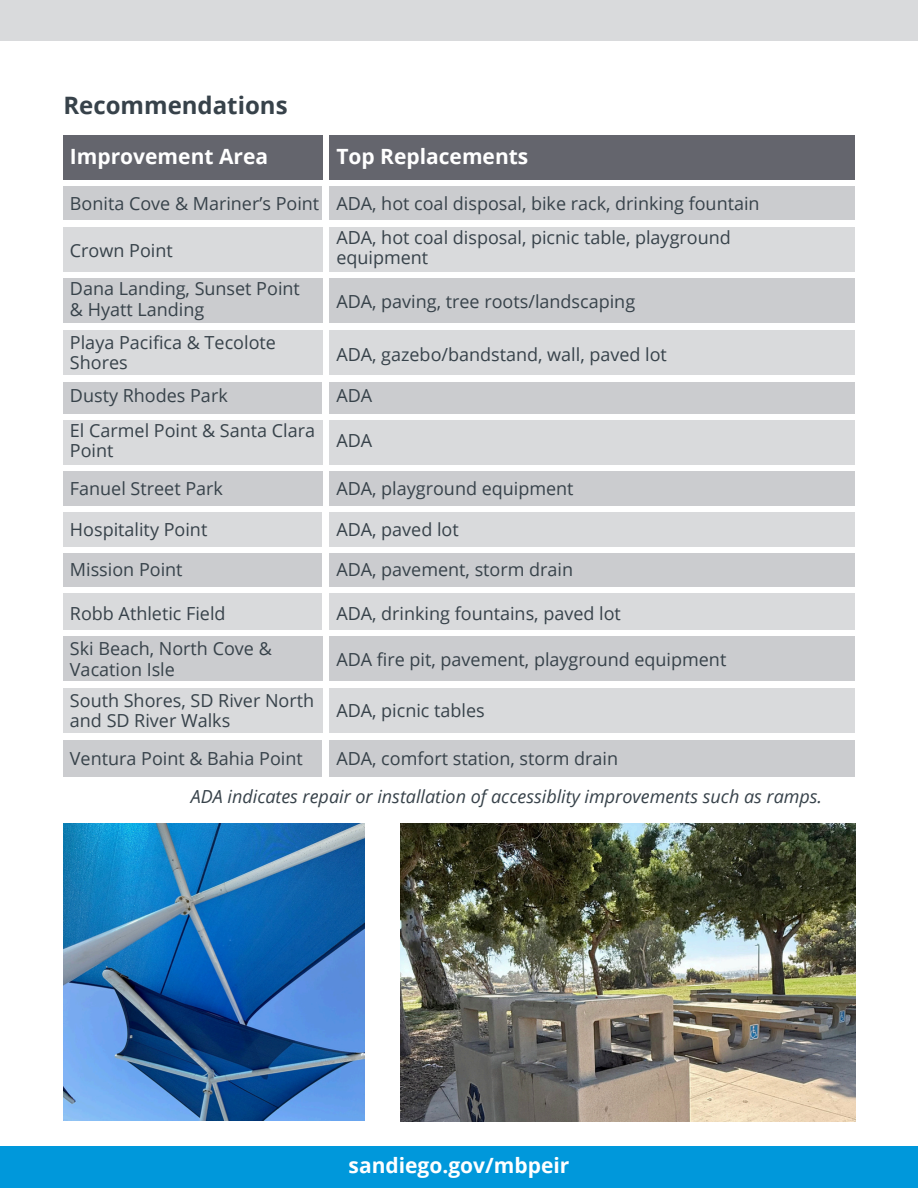
<style>
.page{position:relative;width:918px;height:1188px;background:#fff}
.page>*{position:absolute;margin:0;border:0;box-sizing:border-box;transform-origin:0 0}
.t1{font:700 24px "Open Sans";color:#37424a}
.t2{font:700 21px "Open Sans";color:#fff}
.t3{font:18px/20.2px "Open Sans";color:#37424a}
.t4{font:italic 18px "Open Sans";color:#37424a}
</style>
<div class="page">
<div style="left:0;top:0;width:918px;height:41px;background:#d9dadc"></div>
<div style="left:0;top:1147px;width:918px;height:41px;background:#0098db"></div>
<img style="left:63px;top:824px;width:302px;height:297px">
<img style="left:401px;top:824px;width:454px;height:298px">
<div style="left:63px;top:135px;width:259px;height:45px;background:#64656d"></div>
<div style="left:329px;top:135px;width:526px;height:45px;background:#64656d"></div>
<div style="left:63px;top:187px;width:259px;height:33px;background:#cbcccf"></div>
<div style="left:329px;top:187px;width:526px;height:33px;background:#cbcccf"></div>
<div style="left:63px;top:227px;width:259px;height:45px;background:#d9dadc"></div>
<div style="left:329px;top:227px;width:526px;height:45px;background:#d9dadc"></div>
<div style="left:63px;top:279px;width:259px;height:44px;background:#cbcccf"></div>
<div style="left:329px;top:279px;width:526px;height:44px;background:#cbcccf"></div>
<div style="left:63px;top:330px;width:259px;height:45px;background:#d9dadc"></div>
<div style="left:329px;top:330px;width:526px;height:45px;background:#d9dadc"></div>
<div style="left:63px;top:382px;width:259px;height:32px;background:#cbcccf"></div>
<div style="left:329px;top:382px;width:526px;height:32px;background:#cbcccf"></div>
<div style="left:63px;top:420px;width:259px;height:45px;background:#d9dadc"></div>
<div style="left:329px;top:420px;width:526px;height:45px;background:#d9dadc"></div>
<div style="left:63px;top:471px;width:259px;height:34px;background:#cbcccf"></div>
<div style="left:329px;top:471px;width:526px;height:34px;background:#cbcccf"></div>
<div style="left:63px;top:512px;width:259px;height:34px;background:#d9dadc"></div>
<div style="left:329px;top:512px;width:526px;height:34px;background:#d9dadc"></div>
<div style="left:63px;top:553px;width:259px;height:33px;background:#cbcccf"></div>
<div style="left:329px;top:553px;width:526px;height:33px;background:#cbcccf"></div>
<div style="left:63px;top:593px;width:259px;height:37px;background:#d9dadc"></div>
<div style="left:329px;top:593px;width:526px;height:37px;background:#d9dadc"></div>
<div style="left:63px;top:636px;width:259px;height:45px;background:#cbcccf"></div>
<div style="left:329px;top:636px;width:526px;height:45px;background:#cbcccf"></div>
<div style="left:63px;top:688px;width:259px;height:45px;background:#d9dadc"></div>
<div style="left:329px;top:688px;width:526px;height:45px;background:#d9dadc"></div>
<div style="left:63px;top:740px;width:259px;height:37px;background:#cbcccf"></div>
<div style="left:329px;top:740px;width:526px;height:37px;background:#cbcccf"></div>
<h2 class="t1" style="left:63px;top:89px;width:226px">Recommendations</h2>
<p class="t2" style="left:70px;top:142px;width:200px">Improvement Area</p>
<h2 class="t2" style="left:336px;top:142px;width:194px">Top Replacements</h2>
<p class="t3" style="left:70px;top:193px;width:251px">Bonita Cove &amp; Mariner’s Point</p>
<p class="t3" style="left:336px;top:193px;width:425px">ADA, hot coal disposal, bike rack, drinking fountain</p>
<p class="t3" style="left:70px;top:240px;width:104px">Crown Point</p>
<p class="t3" style="left:336px;top:227px;width:396px">ADA, hot coal disposal, picnic table, playground equipment</p>
<p class="t3" style="left:336px;top:291px;width:300px">ADA, paving, tree roots/landscaping</p>
<p class="t3" style="left:70px;top:278px;width:231px">Dana Landing, Sunset Point &amp; Hyatt Landing</p>
<p class="t3" style="left:70px;top:332px;width:208px">Playa Pacifica &amp; Tecolote<br>Shores</p>
<h3 class="t3" style="left:70px;top:385px;width:159px">Dusty Rhodes Park</h3>
<h3 class="t3" style="left:336px;top:385px;width:37px">ADA</h3>
<p class="t3" style="left:70px;top:420px;width:247px">El Carmel Point &amp; Santa Clara<br>Point</p>
<p class="t3" style="left:336px;top:430px;width:37px">ADA</p>
<p class="t3" style="left:70px;top:478px;width:155px">Fanuel Street Park</p>
<p class="t3" style="left:336px;top:478px;width:239px">ADA, playground equipment</p>
<p class="t3" style="left:70px;top:519px;width:139px">Hospitality Point</p>
<p class="t3" style="left:336px;top:519px;width:124px">ADA, paved lot</p>
<p class="t3" style="left:70px;top:559px;width:114px">Mission Point</p>
<p class="t3" style="left:336px;top:559px;width:238px">ADA, pavement, storm drain</p>
<p class="t3" style="left:70px;top:603px;width:157px">Robb Athletic Field</p>
<p class="t3" style="left:336px;top:603px;width:286px">ADA, drinking fountains, paved lot</p>
<p class="t3" style="left:336px;top:648px;width:392px">ADA fire pit, pavement, playground equipment</p>
<p class="t3" style="left:336px;top:344px;width:332px">ADA, gazebo/bandstand, wall, paved lot</p>
<p class="t3" style="left:70px;top:638px;width:203px">Ski Beach, North Cove &amp;<br>Vacation Isle</p>
<p class="t3" style="left:70px;top:690px;width:246px">South Shores, SD River North and SD River Walks</p>
<p class="t3" style="left:70px;top:748px;width:234px">Ventura Point &amp; Bahia Point</p>
<p class="t3" style="left:336px;top:748px;width:283px">ADA, comfort station, storm drain</p>
<p class="t3" style="left:336px;top:700px;width:150px">ADA, picnic tables</p>
<p class="t4" style="left:191px;top:784px;width:633px">ADA indicates repair or installation of accessiblity improvements such as ramps.</p>
<p class="t2" style="left:349px;top:1150px;width:222px">sandiego.gov/mbpeir</p>
</div>
